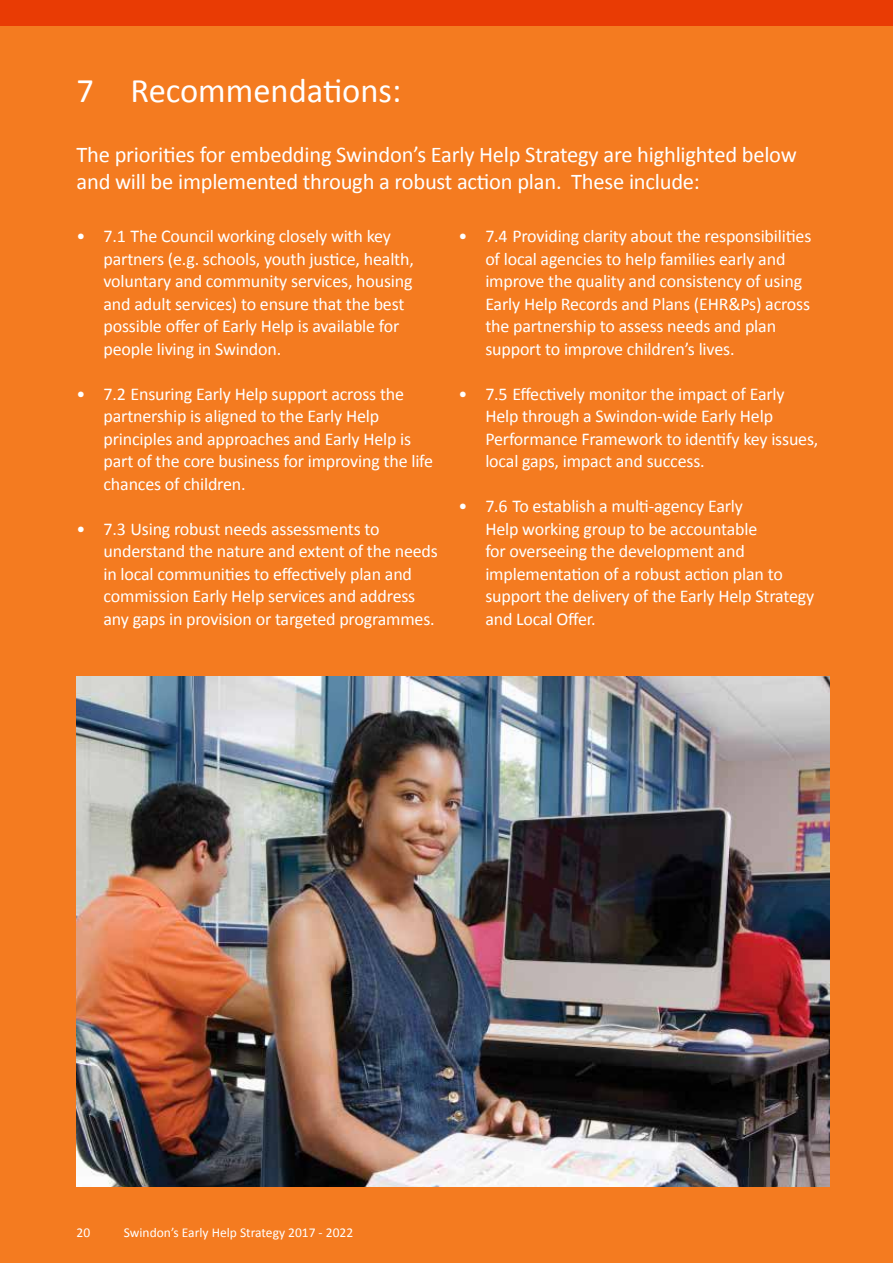
<style>
.page{position:relative;width:893px;height:1263px;background:#f47b20}
.page>*{position:absolute;margin:0;border:0;box-sizing:border-box;transform-origin:0 0}
.t1{font:34.5px "Calibri";color:#fff}
.t2{font:22.5px/27px "Calibri";letter-spacing:-.01em;color:#fff}
.t3{font:18px/22.5px "Calibri";letter-spacing:-.01em;color:#fff}
.t4{font:13.5px "Calibri";color:#fff}
</style>
<div class="page">
<div style="left:0;top:0;width:893px;height:26px;background:#e93b04"></div>
<img style="left:77px;top:676px;width:752px;height:510px">
<h1 class="t1" style="left:77px;top:69px;width:326px">7 Recommendations:</h1>
<p class="t2" style="left:77px;top:141px;width:722px">The priorities for embedding Swindon’s Early Help Strategy are highlighted below and will be implemented through a robust action plan. These include:</p>
<p class="t3" style="left:104px;top:225px;width:312px;text-indent:-27px">• 7.1 The Council working closely with key partners (e.g. schools, youth justice, health, voluntary and community services, housing and adult services) to ensure that the best possible offer of Early Help is available for people living in Swindon.</p>
<p class="t3" style="left:104px;top:383px;width:331px;text-indent:-27px">• 7.2 Ensuring Early Help support across the partnership is aligned to the Early Help principles and approaches and Early Help is part of the core business for improving the life chances of children.</p>
<p class="t3" style="left:104px;top:518px;width:336px;text-indent:-27px">• 7.3 Using robust needs assessments to understand the nature and extent of the needs in local communities to effectively plan and commission Early Help services and address any gaps in provision or targeted programmes.</p>
<p class="t3" style="left:485px;top:225px;width:328px;text-indent:-27px">• 7.4 Providing clarity about the responsibilities of local agencies to help families early and improve the quality and consistency of using Early Help Records and Plans (EHR&amp;Ps) across the partnership to assess needs and plan support to improve children’s lives.</p>
<p class="t3" style="left:485px;top:383px;width:335px;text-indent:-27px">• 7.5 Effectively monitor the impact of Early Help through a Swindon-wide Early Help Performance Framework to identify key issues, local gaps, impact and success.</p>
<p class="t3" style="left:485px;top:495px;width:330px;text-indent:-27px">• 7.6 To establish a multi-agency Early<br>Help working group to be accountable<br>for overseeing the development and implementation of a robust action plan to support the delivery of the Early Help Strategy and Local Offer.</p>
<p class="t4" style="left:77px;top:1224px;width:15px">20</p>
<p class="t4" style="left:124px;top:1224px;width:231px">Swindon’s Early Help Strategy 2017 - 2022</p>
</div>
